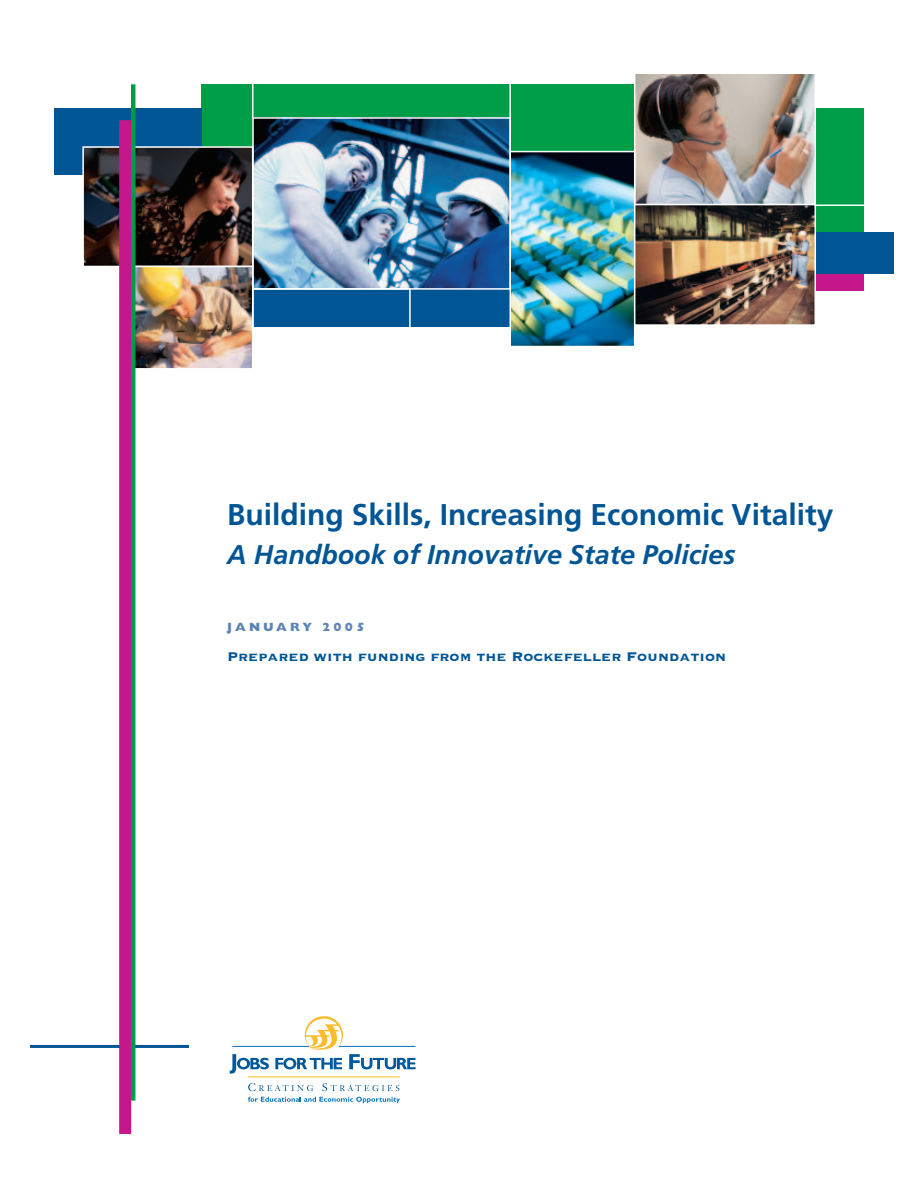
<style>
.page{position:relative;width:918px;height:1188px;background:#fff}
.page>*{position:absolute;margin:0;border:0;box-sizing:border-box;transform-origin:0 0}
.t1{font:700 30px "Frutiger";color:#005595}
.t2{font:italic 700 27px "Frutiger";color:#005595}
.t3{font:16.5px "Copperplate Thirty Three BC";color:#005595}
.t4{font:800 12px "Gill Sans";letter-spacing:.27em;color:#5c84b7}
</style>
<div class="page">
<hr style="left:339px;top:1046px;width:76px;height:1px;background:#0372bb">
<hr style="left:232px;top:1046px;width:77px;height:1px;background:#0372bb">
<svg style="left:230px;top:1054px;width:39px;height:20px"></svg>
<svg style="left:275px;top:1058px;width:67px;height:11px"></svg>
<svg style="left:349px;top:1054px;width:67px;height:15px"></svg>
<svg style="left:248px;top:1083px;width:65px;height:8px"></svg>
<svg style="left:322px;top:1083px;width:77px;height:8px"></svg>
<svg style="left:248px;top:1097px;width:152px;height:5px"></svg>
<hr style="left:248px;top:1077px;width:152px;height:1px;background:#fdbb2e">
<svg style="left:305px;top:1018px;width:38px;height:32px"></svg>
<div style="left:202px;top:84px;width:662px;height:189px;background:#009d48"></div>
<div style="left:785px;top:54px;width:100px;height:54px;background:#fff"></div>
<div style="left:54px;top:108px;width:148px;height:67px;background:#005595"></div>
<div style="left:554px;top:232px;width:340px;height:42px;background:#005595"></div>
<hr style="left:30px;top:1045px;width:159px;height:3px;background:#005595">
<img style="left:255px;top:120px;width:253px;height:83px">
<div style="left:252px;top:117px;width:259px;height:173px;border:2px solid #fff"></div>
<img style="left:637px;top:75px;width:176px;height:127px">
<div style="left:634px;top:72px;width:182px;height:133px;border:2px solid #fff"></div>
<img style="left:512px;top:154px;width:120px;height:49px">
<div style="left:509px;top:151px;width:126px;height:196px;border:2px solid #fff"></div>
<img style="left:253px;top:203px;width:564px;height:144px">
<img style="left:85px;top:149px;width:165px;height:115px">
<div style="left:82px;top:146px;width:171px;height:121px;border:2px solid #fff"></div>
<img style="left:135px;top:269px;width:115px;height:98px">
<div style="left:132px;top:266px;width:121px;height:104px;border:2px solid #fff"></div>
<div style="left:119px;top:120px;width:12px;height:1014px;background:#c5168c"></div>
<hr style="left:131px;top:84px;width:4px;height:1017px;background:#009d48">
<hr style="left:252px;top:65px;width:1px;height:53px;background:#fff">
<hr style="left:509px;top:63px;width:2px;height:87px;background:#fff">
<div style="left:816px;top:274px;width:48px;height:17px;background:#c5168c"></div>
<hr style="left:814px;top:205px;width:58px;height:1px;background:#fff">
<h1 class="t1" style="left:227px;top:502px;width:608px">Building Skills, Increasing Economic Vitality</h1>
<h2 class="t2" style="left:227px;top:543px;width:510px">A Handbook of Innovative State Policies</h2>
<p class="t4" style="left:227px;top:622px;width:139px">JANUARY 2005</p>
<p class="t3" style="left:227px;top:645px;width:500px">Prepared with funding from the Rockefeller Foundation</p>
</div>
